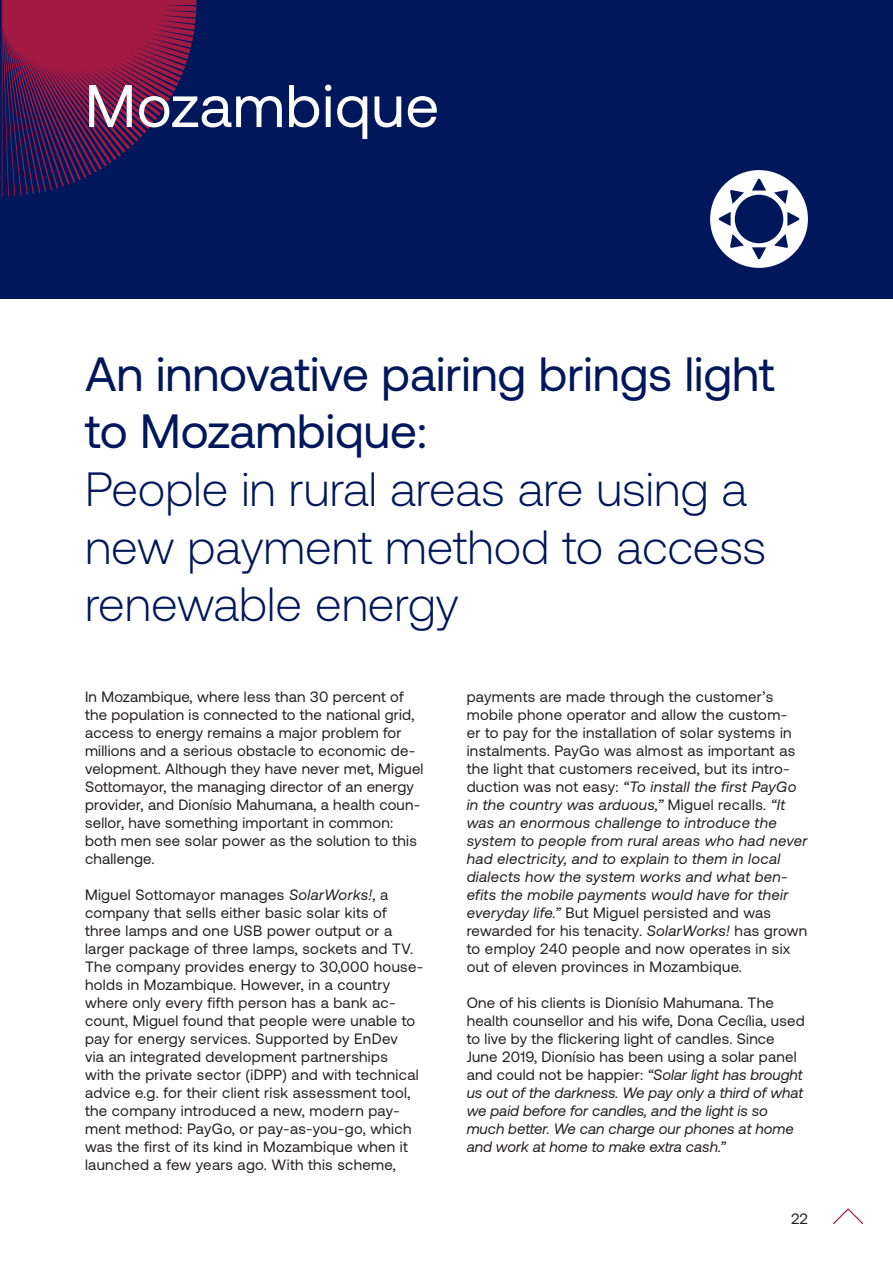
<style>
.page{position:relative;width:893px;height:1263px;background:#fff}
.page>*{position:absolute;margin:0;border:0;box-sizing:border-box;transform-origin:0 0}
.Flisstext{font:60px "Aeonik";letter-spacing:.015em;color:#fff}
.Flisstext-2{font:300 48px/57.6px "Aeonik";color:#00175c}
.Flisstext-3{font:48px/57.6px "Aeonik";color:#00175c}
.Flisstext-4{font:15px/18px "Aeonik";letter-spacing:.02em;color:#231f20}
.Liste_1{font:15px "Aeonik";color:#231f20}
.s1{font-style:italic}
</style>
<div class="page">
<div style="left:0;top:0;width:893px;height:299px;background:#00175c"></div>
<svg style="left:2px;top:0;width:194px;height:197px"></svg>
<svg style="left:710px;top:170px;width:98px;height:98px"></svg>
<svg style="left:833px;top:1208px;width:31px;height:17px"></svg>
<p class="Flisstext" style="left:85px;top:73px;width:356px">Mozambique</p>
<p class="Flisstext-3" style="left:85px;top:345px;width:689px">An innovative pairing brings light to Mozambique:</p>
<p class="Flisstext-2" style="left:85px;top:461px;width:683px">People in rural areas are using a new payment method to access renewable energy</p>
<p class="Flisstext-4" style="left:85px;top:688px;width:340px">In Mozambique, where less than 30 percent of the population is connected to the national grid, access to energy remains a major problem for millions and a serious obstacle to economic de&shy;velopment. Although they have never met, Miguel Sottomayor, the managing director of an energy provider, and Dionísio Mahumana, a health coun&shy;sellor, have something important in common: both men see solar power as the solution to this challenge.</p>
<p class="Flisstext-4" style="left:85px;top:886px;width:340px">Miguel Sottomayor manages <span class="s1">SolarWorks!</span>, a company that sells either basic solar kits of three lamps and one USB power output or a larger package of three lamps, sockets and TV.<br>The company provides energy to 30,000 house&shy;holds in Mozambique. However, in a country where only every fifth person has a bank ac&shy;count, Miguel found that people were unable to pay for energy services. Supported by EnDev<br>via an integrated development partnerships<br>with the private sector (iDPP) and with technical advice e.g. for their client risk assessment tool, the company introduced a new, modern pay&shy;ment method: PayGo, or pay-as-you-go, which was the first of its kind in Mozambique when it launched a few years ago. With this scheme,</p>
<p class="Flisstext-4" style="left:467px;top:688px;width:342px">payments are made through the customer’s mobile phone operator and allow the custom-<br>er to pay for the installation of solar systems in instalments. PayGo was almost as important as the light that customers received, but its intro&shy;duction was not easy: <span class="s1">“To install the first PayGo in the country was arduous,”</span> Miguel recalls. <span class="s1">“It was an enormous challenge to introduce the system to people from rural areas who had never had electricity, and to explain to them in local dialects how the system works and what ben&shy;efits the mobile payments would have for their everyday life.”</span> But Miguel persisted and was rewarded for his tenacity. <span class="s1">SolarWorks!</span> has grown to employ 240 people and now operates in six out of eleven provinces in Mozambique.</p>
<p class="Flisstext-4" style="left:467px;top:994px;width:339px">One of his clients is Dionísio Mahumana. The health counsellor and his wife, Dona Cecília, used to live by the flickering light of candles. Since June 2019, Dionísio has been using a solar panel and could not be happier: <span class="s1">“Solar light has brought us out of the darkness. We pay only a third of what we paid before for candles, and the light is so much better. We can charge our phones at home and work at home to make extra cash.”</span></p>
<p class="Liste_1" style="left:791px;top:1211px;width:18px">22</p>
</div>
